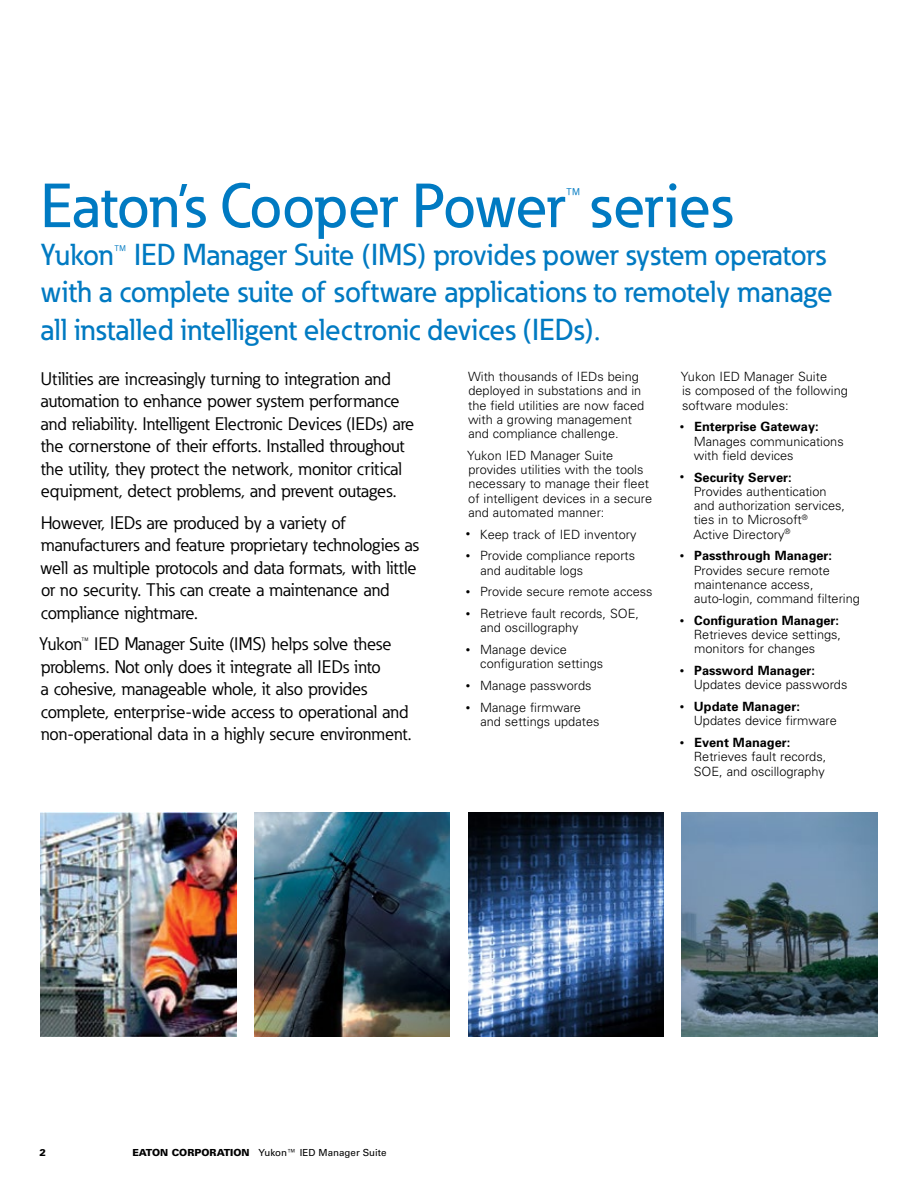
<style>
.page{position:relative;width:918px;height:1188px;background:#fff}
.page>*{position:absolute;margin:0;border:0;box-sizing:border-box;transform-origin:0 0}
.t1{font:500 61.5px "Eaton";letter-spacing:-.01em;color:#007ac2}
.t2{font:500 30px/37.5px "Eaton";color:#007ac2}
.t3{font:18px/22.5px "Eaton";color:#000}
.t4{font:300 12.75px/14.2px "Univers";color:#000}
.t5{font:9.75px "Univers LT Std";color:#000}
.t6{font:900 9.75px "Univers LT Std";color:#000}
.s1{font-family:"Univers LT Std";font-size:9px}
.s2{font-weight:700}
.s3{font-weight:900}
</style>
<div class="page">
<img style="left:468px;top:812px;width:196px;height:224px">
<img style="left:682px;top:812px;width:196px;height:224px">
<img style="left:40px;top:812px;width:196px;height:224px">
<img style="left:254px;top:812px;width:196px;height:225px">
<h1 class="t1" style="left:40px;top:168px;width:694px">Eaton’s Cooper Power<sup>™</sup> series</h1>
<h2 class="t2" style="left:40px;top:235px;width:794px">Yukon™ IED Manager Suite (IMS) provides power system operators with a complete suite of software applications to remotely manage all installed intelligent electronic devices (IEDs).</h2>
<p class="t3" style="left:41px;top:367px;width:375px">Utilities are increasingly turning to integration and automation to enhance power system performance and reliability. Intelligent Electronic Devices (IEDs) are the cornerstone of their efforts. Installed throughout the utility, they protect the network, monitor critical equipment, detect problems, and prevent outages.</p>
<h3 class="t3" style="left:40px;top:511px;width:380px">However, IEDs are produced by a variety of manufacturers and feature proprietary technologies as well as multiple protocols and data formats, with little or no security. This can create a maintenance and compliance nightmare.</h3>
<p class="t3" style="left:39px;top:633px;width:374px">Yukon™ IED Manager Suite (IMS) helps solve these problems. Not only does it integrate all IEDs into<br>a cohesive, manageable whole, it also provides complete, enterprise-wide access to operational and non-operational data in a highly secure environment.</p>
<p class="t4" style="left:468px;top:369px;width:178px">With thousands of IEDs being deployed in substations and in the field utilities are now faced with a growing management and compliance challenge.</p>
<p class="t4" style="left:467px;top:448px;width:187px">Yukon IED Manager Suite provides utilities with the tools necessary to manage their fleet of intelligent devices in a secure and automated manner:</p>
<p class="t4" style="left:466px;top:527px;width:172px"><span class="s1">•</span> Keep track of IED inventory</p>
<p class="t4" style="left:480px;top:548px;width:156px;text-indent:-14px"><span class="s1">•</span> Provide compliance reports and auditable logs</p>
<p class="t4" style="left:466px;top:584px;width:188px"><span class="s1">•</span> Provide secure remote access</p>
<p class="t4" style="left:480px;top:606px;width:160px;text-indent:-14px"><span class="s1">•</span> Retrieve fault records, SOE, and oscillography</p>
<p class="t4" style="left:480px;top:642px;width:124px;text-indent:-14px"><span class="s1">•</span> Manage device configuration settings</p>
<p class="t4" style="left:466px;top:678px;width:127px"><span class="s1">•</span> Manage passwords</p>
<p class="t4" style="left:480px;top:700px;width:121px;text-indent:-14px"><span class="s1">•</span> Manage firmware and settings updates</p>
<p class="t4" style="left:681px;top:369px;width:169px">Yukon IED Manager Suite<br>is composed of the following software modules:</p>
<p class="t4" style="left:694px;top:419px;width:151px;text-indent:-14px"><span class="s1">•</span> <span class="s2">Enterprise Gateway:<br></span>Manages communications with field devices</p>
<p class="t4" style="left:693px;top:470px;width:153px;text-indent:-14px"><span class="s1">•</span> <span class="s2">Security Server:<br></span>Provides authentication and authorization services, ties in to Microsoft<sup>®<br></sup>Active Directory<sup>®</sup></p>
<p class="t4" style="left:694px;top:548px;width:168px;text-indent:-14px"><span class="s1">•</span> <span class="s2">Passthrough Manager:<br></span>Provides secure remote maintenance access, auto-login, command filtering</p>
<p class="t4" style="left:694px;top:613px;width:149px;text-indent:-14px"><span class="s1">•</span> <span class="s2">Configuration Manager:<br></span>Retrieves device settings, monitors for changes</p>
<p class="t4" style="left:694px;top:663px;width:155px;text-indent:-14px"><span class="s1">•</span> <span class="s2">Password Manager:<br></span>Updates device passwords</p>
<p class="t4" style="left:694px;top:699px;width:145px;text-indent:-14px"><span class="s1">•</span> <span class="s2">Update Manager:<br></span>Updates device firmware</p>
<p class="t4" style="left:694px;top:735px;width:134px;text-indent:-14px"><span class="s1">•</span> <span class="s2">Event Manager:<br></span>Retrieves fault records,<br>SOE, and oscillography</p>
<p class="t6" style="left:39px;top:1146px;width:8px">2</p>
<p class="t5" style="left:132px;top:1146px;width:256px"><span class="s3">EATON CORPORATION</span> Yukon™ IED Manager Suite</p>
</div>
